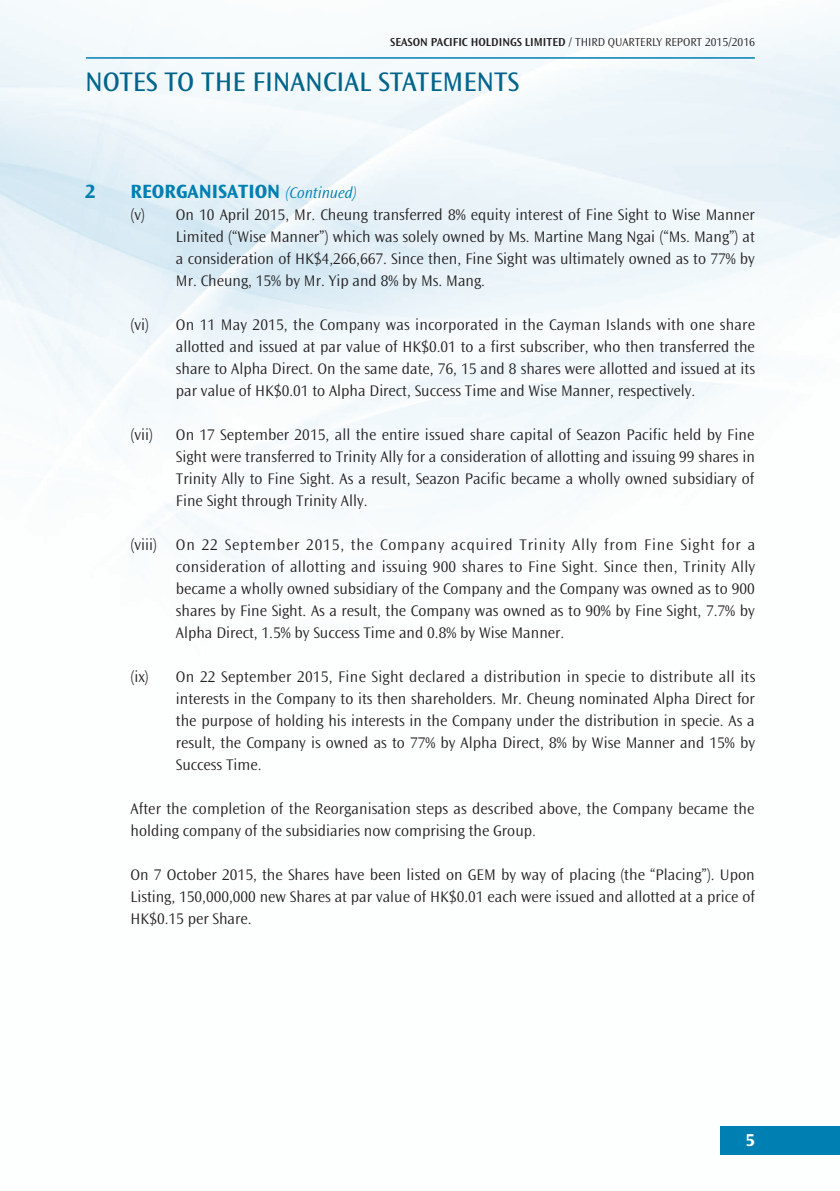
<style>
.page{position:relative;width:840px;height:1191px;background:#fff}
.page>*{position:absolute;margin:0;border:0;box-sizing:border-box;transform-origin:0 0}
.t1{font:28px "Ocean Sans Std";color:#00648c}
._01_H1{font:700 20px "Ocean Sans Std";color:#007fb2}
.t2{font:700 18px "Ocean Sans Std";color:#fff}
._00_txt{font:300 16px/22px "Ocean Sans Std";color:#231f20;text-align:justify}
.t3{font:300 12px "Ocean Sans Std";color:#231f20}
.s1{font-weight:600}
.s2{font-weight:300;font-style:italic;font-size:16px}
</style>
<div class="page">
<img style="left:0;top:1px;width:839px;height:1154px">
<div style="left:719px;top:1125px;width:120px;height:29px;background:#007fb2"></div>
<hr style="left:86px;top:57px;width:668px;height:2px;background:#007fb2">
<p class="t3" style="left:390px;top:35px;width:366px"><span class="s1">SEASON PACIFIC HOLDINGS LIMITED</span> / THIRD QUARTERLY REPORT 2015/2016</p>
<p class="t1" style="left:85px;top:67px;width:435px">NOTES TO THE FINANCIAL STATEMENTS</p>
<p class="_01_H1" style="left:85px;top:180px;width:12px">2</p>
<p class="_01_H1" style="left:130px;top:180px;width:227px">REORGANISATION <span class="s2">(Continued)</span></p>
<p class="_00_txt" style="left:176px;top:204px;width:580px;text-indent:-45px">(v) On 10 April 2015, Mr. Cheung transferred 8% equity interest of Fine Sight to Wise Manner Limited (“Wise Manner”) which was solely owned by Ms. Martine Mang Ngai (“Ms. Mang”) at a consideration of HK$4,266,667. Since then, Fine Sight was ultimately owned as to 77% by Mr. Cheung, 15% by Mr. Yip and 8% by Ms. Mang.</p>
<p class="_00_txt" style="left:176px;top:314px;width:580px;text-indent:-45px">(vi) On 11 May 2015, the Company was incorporated in the Cayman Islands with one share allotted and issued at par value of HK$0.01 to a first subscriber, who then transferred the share to Alpha Direct. On the same date, 76, 15 and 8 shares were allotted and issued at its par value of HK$0.01 to Alpha Direct, Success Time and Wise Manner, respectively.</p>
<p class="_00_txt" style="left:130px;top:424px;width:24px">(vii)</p>
<p class="_00_txt" style="left:176px;top:424px;width:580px">On 17 September 2015, all the entire issued share capital of Seazon Pacific held by Fine Sight were transferred to Trinity Ally for a consideration of allotting and issuing 99 shares in Trinity Ally to Fine Sight. As a result, Seazon Pacific became a wholly owned subsidiary of Fine Sight through Trinity Ally.</p>
<p class="_00_txt" style="left:176px;top:534px;width:580px;text-indent:-45px">(viii) On 22 September 2015, the Company acquired Trinity Ally from Fine Sight for a consideration of allotting and issuing 900 shares to Fine Sight. Since then, Trinity Ally became a wholly owned subsidiary of the Company and the Company was owned as to 900 shares by Fine Sight. As a result, the Company was owned as to 90% by Fine Sight, 7.7% by Alpha Direct, 1.5% by Success Time and 0.8% by Wise Manner.</p>
<p class="_00_txt" style="left:176px;top:666px;width:580px;text-indent:-45px">(ix) On 22 September 2015, Fine Sight declared a distribution in specie to distribute all its interests in the Company to its then shareholders. Mr. Cheung nominated Alpha Direct for the purpose of holding his interests in the Company under the distribution in specie. As a result, the Company is owned as to 77% by Alpha Direct, 8% by Wise Manner and 15% by Success Time.</p>
<p class="_00_txt" style="left:130px;top:798px;width:625px">After the completion of the Reorganisation steps as described above, the Company became the holding company of the subsidiaries now comprising the Group.</p>
<p class="_00_txt" style="left:130px;top:864px;width:625px">On 7 October 2015, the Shares have been listed on GEM by way of placing (the “Placing”). Upon Listing, 150,000,000 new Shares at par value of HK$0.01 each were issued and allotted at a price of HK$0.15 per Share.</p>
<p class="t2" style="left:745px;top:1129px;width:11px">5</p>
</div>
